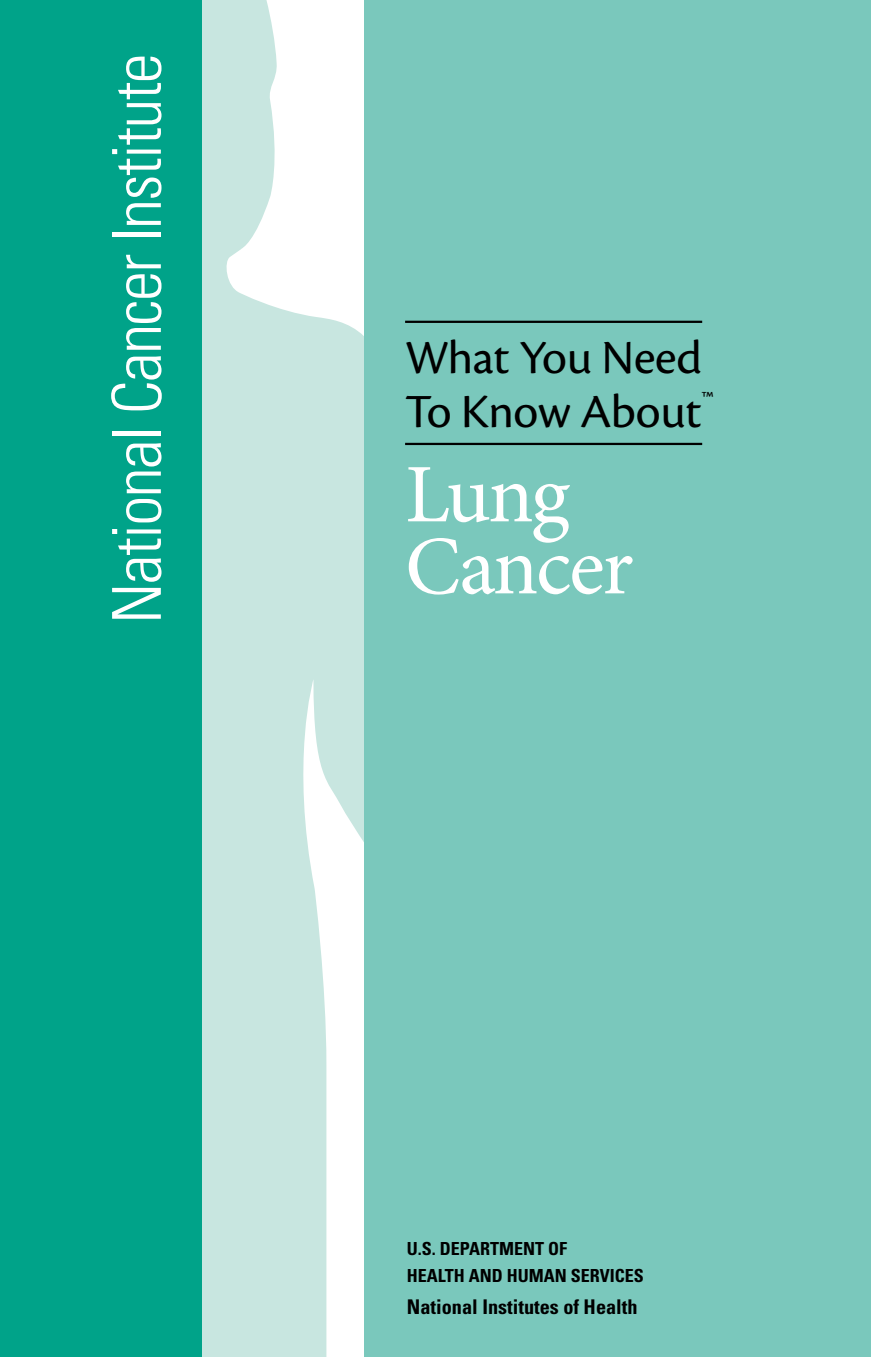
<style>
.page{position:relative;width:871px;height:1357px;background:#fff}
.page>*{position:absolute;margin:0;border:0;box-sizing:border-box;transform-origin:0 0}
.t1{font:83.25px/72px "Minion Pro";letter-spacing:-.025em;color:#fff}
.t2{font:300 condensed 67.5px "Univers";letter-spacing:-.025em;color:#fff}
.t3{font:49.5px/54px "Cronos Pro";letter-spacing:-.01em;color:#000}
.t4{font:700 condensed 20.25px "Univers";color:#000}
.t5{font:700 condensed 18px "Univers";color:#000}
</style>
<div class="page">
<svg style="left:201px;top:0;width:163px;height:1357px;fill:#c8e6e0"></svg>
<div style="left:364px;top:0;width:507px;height:1357px;background:#7ac8bc"></div>
<div style="left:0;top:0;width:201px;height:1357px;background:#00a389"></div>
<hr style="left:405px;top:321px;width:297px;height:2px;background:#000">
<hr style="left:405px;top:443px;width:297px;height:2px;background:#000">
<p class="t2" style="left:96px;top:624px;width:572px;rotate:-90deg">National Cancer Institute</p>
<h1 class="t3" style="left:405px;top:330px;width:310px">What You Need<br>To Know About<sup>™</sup></h1>
<h1 class="t1" style="left:405px;top:459px;width:230px">Lung<br>Cancer</h1>
<p class="t5" style="left:407px;top:1238px;width:162px">U.S. DEPARTMENT OF</p>
<p class="t5" style="left:407px;top:1265px;width:238px">HEALTH AND HUMAN SERVICES</p>
<p class="t4" style="left:407px;top:1294px;width:232px">National Institutes of Health</p>
</div>
